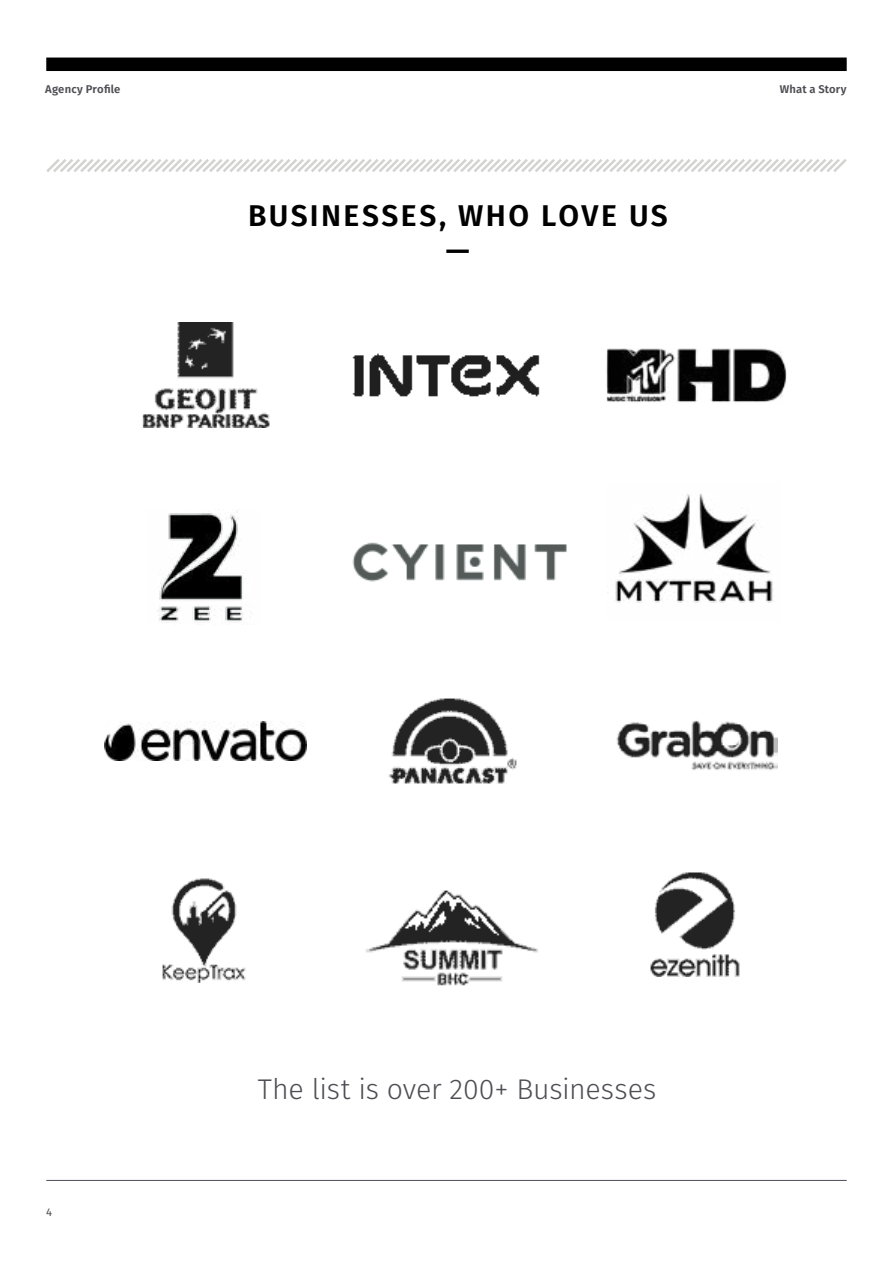
<style>
.page{position:relative;width:893px;height:1263px;background:#fff}
.page>*{position:absolute;margin:0;border:0;box-sizing:border-box;transform-origin:0 0}
.t1{font:600 30px/36px "Fira Sans";letter-spacing:.08em;color:#000;text-align:center}
.t2{font:300 28.5px "Fira Sans";letter-spacing:-.01em;color:#4e4d53}
.t3{font:600 11.25px "Fira Sans";letter-spacing:.015em;color:#4e4d53}
.t4{font:11.25px "Fira Sans";color:#4e4d53}
</style>
<div class="page">
<svg style="left:46px;top:159px;width:801px;height:13px"></svg>
<img style="left:352px;top:353px;width:188px;height:44px">
<img style="left:366px;top:890px;width:172px;height:96px">
<img style="left:142px;top:322px;width:128px;height:105px">
<img style="left:162px;top:878px;width:84px;height:105px">
<img style="left:388px;top:698px;width:129px;height:86px">
<img style="left:650px;top:872px;width:90px;height:104px">
<img style="left:606px;top:348px;width:181px;height:55px">
<img style="left:104px;top:722px;width:203px;height:38px">
<img style="left:616px;top:720px;width:162px;height:50px">
<img style="left:157px;top:511px;width:94px;height:111px">
<img style="left:352px;top:542px;width:215px;height:40px">
<img style="left:615px;top:494px;width:158px;height:109px">
<hr style="left:46px;top:1180px;width:801px;height:1px;background:#4e4d53">
<div style="left:46px;top:58px;width:801px;height:13px;background:#000"></div>
<p class="t3" style="left:45px;top:80px;width:77px">Agency Profile</p>
<p class="t3" style="left:780px;top:80px;width:68px">What a Story</p>
<p class="t1" style="left:248px;top:196px;width:421px">BUSINESSES, WHO LOVE US —</p>
<p class="t4" style="left:46px;top:1204px;width:7px">4</p>
<p class="t2" style="left:258px;top:1069px;width:400px">The list is over 200+ Businesses</p>
</div>
